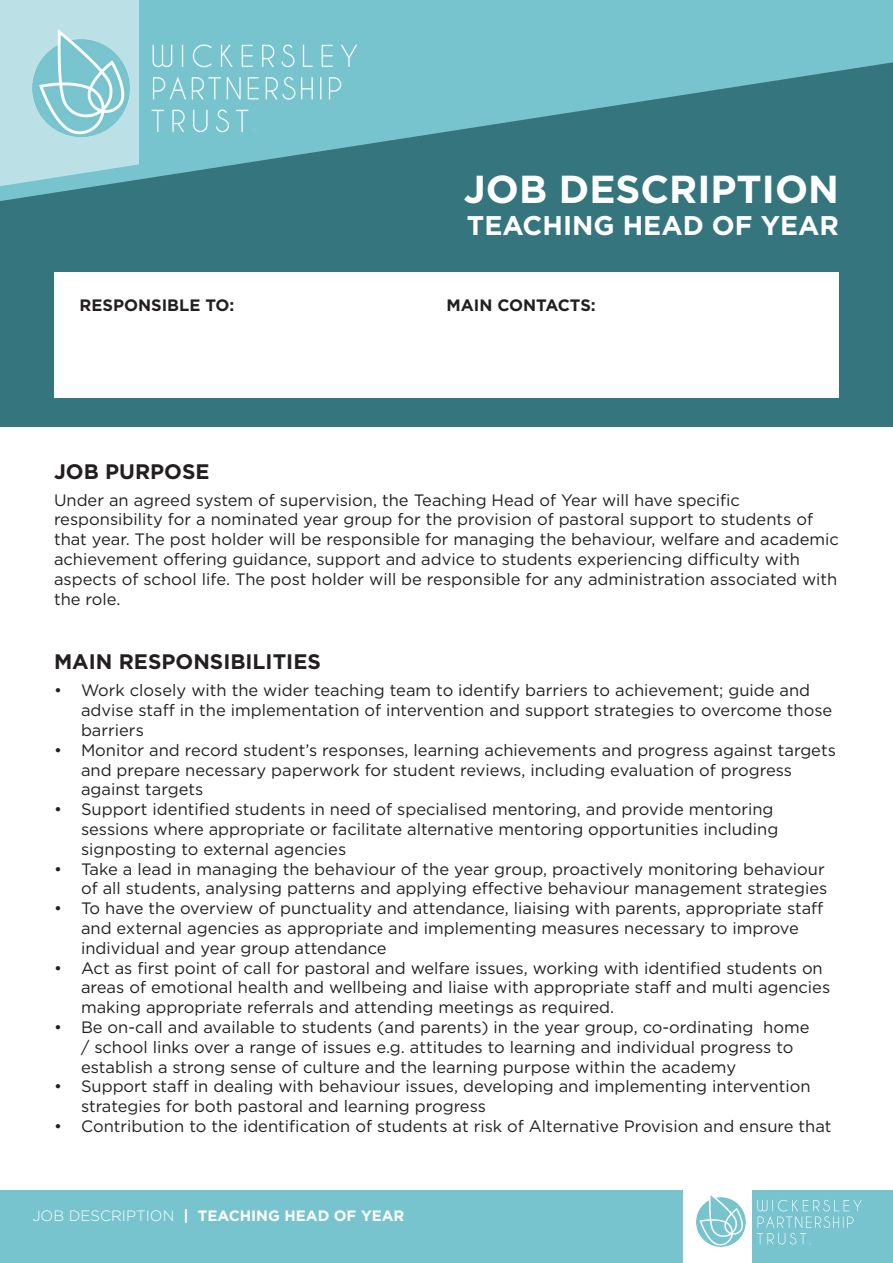
<style>
.page{position:relative;width:893px;height:1263px;background:#fff}
.page>*{position:absolute;margin:0;border:0;box-sizing:border-box;transform-origin:0 0}
.t1{font:700 39px "Gotham";color:#fff}
.t2{font:700 27px "Gotham";color:#fff}
.t3{font:700 21px "Gotham";color:#231f20}
.t4{font:16.5px/19.8px "Gotham";color:#231f20}
.t5{font:700 16.5px "Gotham";color:#231f20}
.t6{font:700 15px "Gotham";color:#fff}
.s1{font-weight:300}
</style>
<div class="page">
<div style="left:0;top:1190px;width:683px;height:73px;background:#78c4ce"></div>
<div style="left:752px;top:1190px;width:141px;height:73px;background:#78c4ce"></div>
<img style="left:696px;top:1195px;width:166px;height:52px">
<div style="left:0;top:29px;width:893px;height:398px;background:#34757e"></div>
<svg style="left:0;top:0;width:893px;height:201px;fill:#78c4ce"></svg>
<svg style="left:0;top:0;width:139px;height:192px;background:#aed9df"></svg>
<img style="left:32px;top:29px;width:324px;height:108px">
<div style="left:54px;top:272px;width:784px;height:125px;background:#fff"></div>
<p class="t1" style="left:464px;top:163px;width:377px">JOB DESCRIPTION</p>
<p class="t2" style="left:467px;top:208px;width:374px">TEACHING HEAD OF YEAR</p>
<p class="t5" style="left:79px;top:294px;width:156px">RESPONSIBLE TO:</p>
<p class="t5" style="left:446px;top:294px;width:151px">MAIN CONTACTS:</p>
<p class="t3" style="left:54px;top:457px;width:157px">JOB PURPOSE</p>
<p class="t4" style="left:54px;top:489px;width:786px">Under an agreed system of supervision, the Teaching Head of Year will have specific responsibility for a nominated year group for the provision of pastoral support to students of that year. The post holder will be responsible for managing the behaviour, welfare and academic achievement offering guidance, support and advice to students experiencing difficulty with aspects of school life. The post holder will be responsible for any administration associated with the role.</p>
<p class="t3" style="left:54px;top:648px;width:268px">MAIN RESPONSIBILITIES</p>
<p class="t4" style="left:81px;top:680px;width:753px;text-indent:-27px">• Work closely with the wider teaching team to identify barriers to achievement; guide and advise staff in the implementation of intervention and support strategies to overcome those barriers</p>
<p class="t4" style="left:81px;top:740px;width:756px;text-indent:-27px">• Monitor and record student’s responses, learning achievements and progress against targets and prepare necessary paperwork for student reviews, including evaluation of progress against targets</p>
<p class="t4" style="left:81px;top:799px;width:699px;text-indent:-27px">• Support identified students in need of specialised mentoring, and provide mentoring sessions where appropriate or facilitate alternative mentoring opportunities including signposting to external agencies</p>
<p class="t4" style="left:54px;top:858px;width:775px;text-align:right">• Take a lead in managing the behaviour of the year group, proactively monitoring behaviour of all students, analysing patterns and applying effective behaviour management strategies</p>
<p class="t4" style="left:81px;top:898px;width:744px;text-indent:-27px">• To have the overview of punctuality and attendance, liaising with parents, appropriate staff and external agencies as appropriate and implementing measures necessary to improve individual and year group attendance</p>
<p class="t4" style="left:81px;top:957px;width:751px;text-indent:-27px">• Act as first point of call for pastoral and welfare issues, working with identified students on areas of emotional health and wellbeing and liaise with appropriate staff and multi agencies making appropriate referrals and attending meetings as required.</p>
<p class="t4" style="left:81px;top:1017px;width:730px;text-indent:-27px">• Be on-call and available to students (and parents) in the year group, co-ordinating home / school links over a range of issues e.g. attitudes to learning and individual progress to establish a strong sense of culture and the learning purpose within the academy</p>
<p class="t4" style="left:81px;top:1076px;width:731px;text-indent:-27px">• Support staff in dealing with behaviour issues, developing and implementing intervention strategies for both pastoral and learning progress</p>
<p class="t4" style="left:54px;top:1116px;width:779px">• Contribution to the identification of students at risk of Alternative Provision and ensure that</p>
<p class="t6" style="left:32px;top:1206px;width:374px"><span class="s1">JOB DESCRIPTION</span> | TEACHING HEAD OF YEAR</p>
</div>
